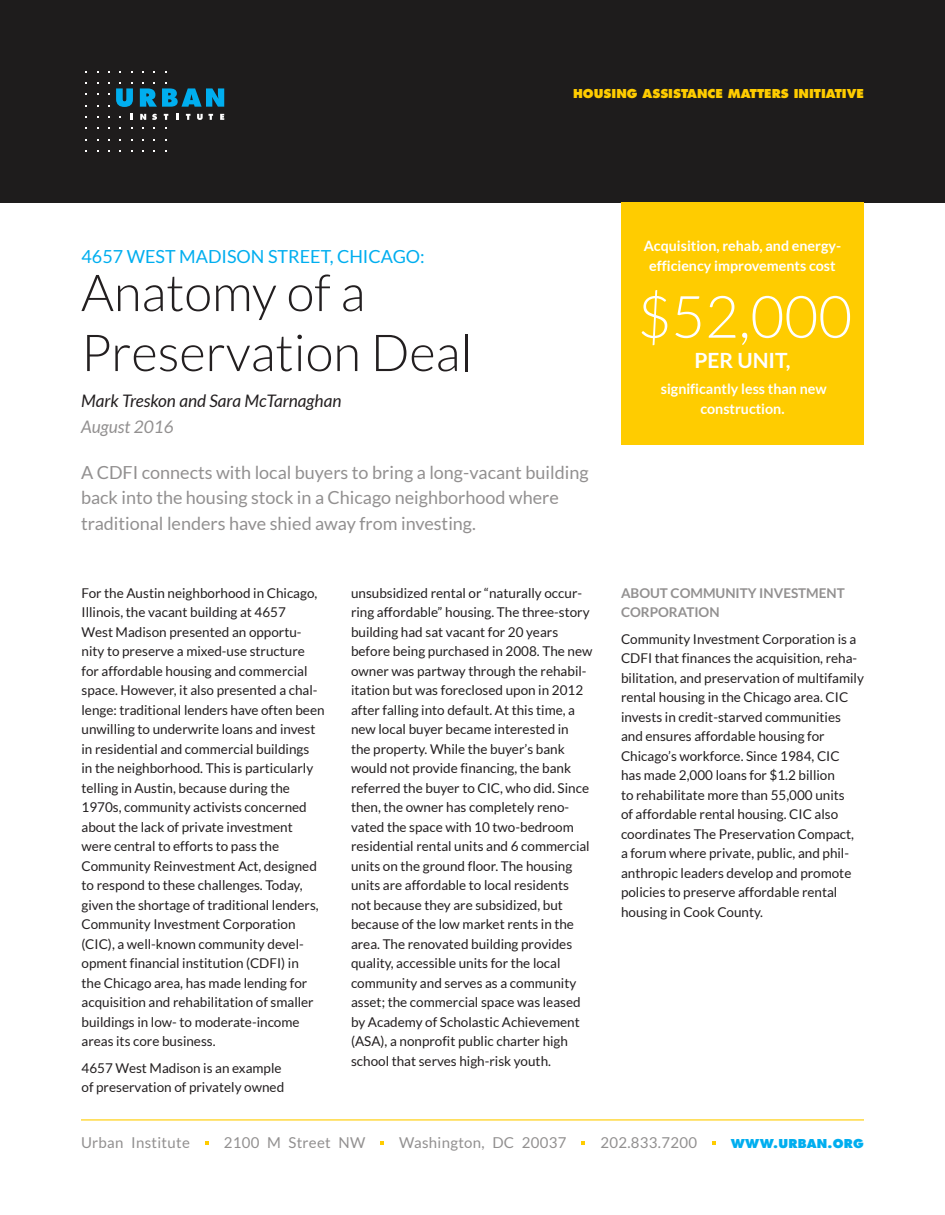
<style>
.page{position:relative;width:945px;height:1215px;background:#fff}
.page>*{position:absolute;margin:0;border:0;box-sizing:border-box;transform-origin:0 0}
.By_the_Numbers_Numbe{font:300 58.5px "Lato";color:#fff}
.t1{font:300 51px/60px "Lato";color:#231f20}
.By_the_Numbers_Copy{font:700 21px "Lato";color:#fff}
.Intro_Para{font:18px/25.5px "Lato";color:#929090}
.Bullet_First_Level{font:18px "Lato";color:#00aeef}
.Authors{font:italic 17.25px "Lato";color:#231f20}
.Date{font:italic 17.25px "Lato";color:#929090}
.Address_Bar{font:15px "Lato";letter-spacing:.02em;color:#929090}
.By_the_Numbers_Copy-2{font:700 14.25px/19.5px "Lato";color:#fff;text-align:center}
.Copy_No_Indent{font:13.5px/19.5px "Lato";color:#231f20}
.Copy_No_Indent-2{font:700 13.5px/19.5px "Lato";color:#929090}
.web_address{font:800 12px "Futura LT";color:#fc0}
.Address_Bar-2{font:800 12px "Futura LT";letter-spacing:.02em;color:#00aeef}
</style>
<div class="page">
<div style="left:0;top:0;width:945px;height:202px;background:#1e1c1c"></div>
<svg style="left:131px;top:114px;width:2px;height:6px"></svg>
<svg style="left:140px;top:114px;width:6px;height:6px"></svg>
<svg style="left:152px;top:114px;width:5px;height:6px"></svg>
<svg style="left:164px;top:114px;width:4px;height:6px"></svg>
<svg style="left:176px;top:114px;width:2px;height:6px"></svg>
<svg style="left:186px;top:114px;width:4px;height:6px"></svg>
<svg style="left:197px;top:114px;width:16px;height:6px"></svg>
<svg style="left:220px;top:114px;width:4px;height:6px"></svg>
<svg style="left:140px;top:82px;width:84px;height:25px"></svg>
<svg style="left:116px;top:82px;width:17px;height:25px"></svg>
<hr style="left:81px;top:1119px;width:783px;height:1px;background:#fc0">
<svg style="left:205px;top:1141px;width:4px;height:3px"></svg>
<svg style="left:712px;top:1141px;width:4px;height:3px"></svg>
<div style="left:621px;top:202px;width:243px;height:244px;background:#fc0"></div>
<p class="web_address" style="left:573px;top:86px;width:292px">HOUSING ASSISTANCE MATTERS INITIATIVE</p>
<p class="Bullet_First_Level" style="left:82px;top:247px;width:345px">4657 WEST MADISON STREET, CHICAGO:</p>
<p class="t1" style="left:81px;top:263px;width:393px">Anatomy of a<br>Preservation Deal</p>
<p class="Authors" style="left:81px;top:391px;width:262px">Mark Treskon and Sara McTarnaghan</p>
<p class="Date" style="left:81px;top:417px;width:94px">August 2016</p>
<p class="Intro_Para" style="left:81px;top:459px;width:509px">A CDFI connects with local buyers to bring a long-vacant building back into the housing stock in a Chicago neighborhood where traditional lenders have shied away from investing.</p>
<p class="Copy_No_Indent" style="left:82px;top:583px;width:245px">For the Austin neighborhood in Chicago, Illinois, the vacant building at 4657<br>West Madison presented an opportu&shy;nity to preserve a mixed-use structure for affordable housing and commercial space. However, it also presented a chal&shy;lenge: traditional lenders have often been unwilling to underwrite loans and invest in residential and commercial buildings<br>in the neighborhood. This is particularly telling in Austin, because during the 1970s, community activists concerned about the lack of private investment were central to efforts to pass the Community Reinvestment Act, designed to respond to these challenges. Today, given the shortage of traditional lenders, Community Investment Corporation (CIC), a well-known community devel&shy;opment financial institution (CDFI) in<br>the Chicago area, has made lending for acquisition and rehabilitation of smaller buildings in low- to moderate-income areas its core business.</p>
<p class="Copy_No_Indent" style="left:82px;top:1058px;width:204px">4657 West Madison is an example of preservation of privately owned</p>
<p class="Copy_No_Indent" style="left:351px;top:583px;width:243px">unsubsidized rental or “naturally occur&shy;ring affordable” housing. The three-story building had sat vacant for 20 years before being purchased in 2008. The new owner was partway through the rehabil&shy;itation but was foreclosed upon in 2012 after falling into default. At this time, a new local buyer became interested in<br>the property. While the buyer’s bank would not provide financing, the bank referred the buyer to CIC, who did. Since then, the owner has completely reno&shy;vated the space with 10 two-bedroom residential rental units and 6 commercial units on the ground floor. The housing units are affordable to local residents not because they are subsidized, but because of the low market rents in the area. The renovated building provides quality, accessible units for the local community and serves as a community asset; the commercial space was leased by Academy of Scholastic Achievement (ASA), a nonprofit public charter high school that serves high-risk youth.</p>
<p class="By_the_Numbers_Copy-2" style="left:644px;top:236px;width:199px">Acquisition, rehab, and energy&shy;efficiency improvements cost</p>
<p class="By_the_Numbers_Numbe" style="left:637px;top:285px;width:217px">$52,000</p>
<p class="By_the_Numbers_Copy" style="left:694px;top:348px;width:98px">PER UNIT,</p>
<p class="By_the_Numbers_Copy-2" style="left:661px;top:379px;width:167px">significantly less than new construction.</p>
<p class="Copy_No_Indent-2" style="left:621px;top:583px;width:225px">ABOUT COMMUNITY INVESTMENT<br>CORPORATION</p>
<p class="Copy_No_Indent" style="left:621px;top:629px;width:244px">Community Investment Corporation is a CDFI that finances the acquisition, reha&shy;bilitation, and preservation of multifamily rental housing in the Chicago area. CIC invests in credit-starved communities and ensures affordable housing for Chicago’s workforce. Since 1984, CIC<br>has made 2,000 loans for $1.2 billion<br>to rehabilitate more than 55,000 units<br>of affordable rental housing. CIC also coordinates The Preservation Compact, a forum where private, public, and phil&shy;anthropic leaders develop and promote policies to preserve affordable rental housing in Cook County.</p>
<p class="Address_Bar" style="left:81px;top:1134px;width:110px">Urban Institute</p>
<p class="Address_Bar" style="left:224px;top:1134px;width:143px">2100 M Street NW</p>
<p class="Address_Bar" style="left:399px;top:1134px;width:169px">Washington, DC 20037</p>
<p class="Address_Bar" style="left:600px;top:1134px;width:98px">202.833.7200</p>
<p class="Address_Bar-2" style="left:731px;top:1135px;width:135px">WWW.URBAN.ORG</p>
</div>
